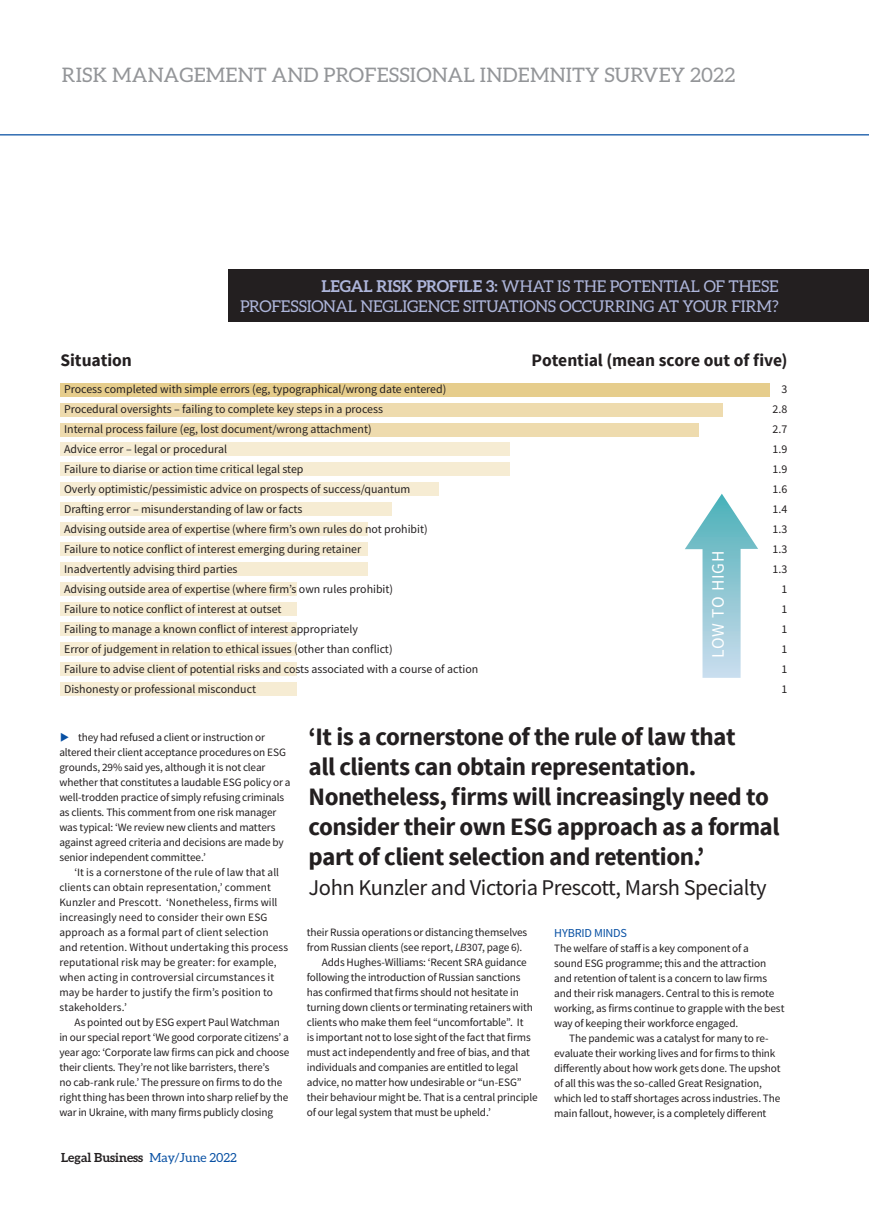
<style>
.page{position:relative;width:869px;height:1205px;background:#fff}
.page>*{position:absolute;margin:0;border:0;box-sizing:border-box;transform-origin:0 0}
.t1{font:700 25px/30px "Source Sans Pro";letter-spacing:-.02em;color:#231f20}
.t2{font:22.5px "Source Sans Pro";letter-spacing:-.02em;color:#231f20}
.t3{font:20px "Aleo";letter-spacing:.01em;color:#939598}
.t4{font:700 17.5px "Source Sans Pro";letter-spacing:-.005em;color:#231f20}
.t5{font:17.5px "Source Sans Pro";letter-spacing:.04em;color:#fff}
.t6{font:16.25px/20px "Aleo";letter-spacing:-.01em;color:#aeb6db;text-align:right}
.t7{font:700 12.5px "Aleo";color:#231f20}
.t8{font:12.25px "Source Sans Pro";letter-spacing:-.02em;color:#0850a3}
.t9{font:11.88px "Source Sans Pro";color:#231f20}
.t10{font:11.25px/15px "Source Sans Pro";letter-spacing:-.01em;color:#231f20}
.s1{font-weight:700}
.s2{font-weight:400;color:#0850a3}
.s3{font-style:italic}
</style>
<div class="page">
<hr style="left:0;top:134px;width:868px;height:1px;background:#0850a3">
<svg style="left:685px;top:494px;width:72px;height:184px"></svg>
<div style="left:229px;top:269px;width:639px;height:53px;background:#231f20"></div>
<div style="left:60px;top:382px;width:709px;height:14px;background:#e6cd8c"></div>
<div style="left:60px;top:402px;width:662px;height:14px;background:#eedbae"></div>
<div style="left:60px;top:422px;width:638px;height:14px;background:#eedbae"></div>
<div style="left:60px;top:442px;width:449px;height:14px;background:#f6ecd3"></div>
<div style="left:60px;top:462px;width:449px;height:14px;background:#f6ecd3"></div>
<div style="left:60px;top:482px;width:378px;height:14px;background:#f6ecd3"></div>
<div style="left:60px;top:502px;width:331px;height:14px;background:#f6ecd3"></div>
<div style="left:60px;top:522px;width:307px;height:14px;background:#f6ecd3"></div>
<div style="left:60px;top:542px;width:307px;height:14px;background:#f6ecd3"></div>
<div style="left:60px;top:622px;width:236px;height:14px;background:#f6ecd3"></div>
<div style="left:60px;top:562px;width:307px;height:14px;background:#f6ecd3"></div>
<div style="left:60px;top:642px;width:236px;height:14px;background:#f6ecd3"></div>
<div style="left:60px;top:582px;width:236px;height:14px;background:#f6ecd3"></div>
<div style="left:60px;top:662px;width:236px;height:14px;background:#f6ecd3"></div>
<div style="left:60px;top:602px;width:236px;height:14px;background:#f6ecd3"></div>
<div style="left:60px;top:682px;width:236px;height:14px;background:#f6ecd3"></div>
<h3 class="t3" style="left:62px;top:64px;width:674px">RISK MANAGEMENT AND PROFESSIONAL INDEMNITY SURVEY 2022</h3>
<h3 class="t6" style="left:240px;top:276px;width:539px"><span class="s1">LEGAL RISK PROFILE 3:</span> WHAT IS THE POTENTIAL OF THESE<br>PROFESSIONAL NEGLIGENCE SITUATIONS OCCURRING AT YOUR FIRM?</h3>
<h3 class="t4" style="left:60px;top:349px;width:73px">Situation</h3>
<h3 class="t4" style="left:531px;top:349px;width:257px">Potential (mean score out of five)</h3>
<p class="t9" style="left:64px;top:382px;width:383px">Process completed with simple errors (eg, typographical/wrong date entered)</p>
<p class="t9" style="left:781px;top:382px;width:7px">3</p>
<p class="t9" style="left:64px;top:402px;width:320px">Procedural oversights – failing to complete key steps in a process</p>
<p class="t9" style="left:772px;top:402px;width:16px">2.8</p>
<p class="t9" style="left:64px;top:422px;width:309px">Internal process failure (eg, lost document/wrong attachment)</p>
<p class="t9" style="left:772px;top:422px;width:16px">2.7</p>
<p class="t9" style="left:64px;top:441px;width:164px">Advice error – legal or procedural</p>
<p class="t9" style="left:772px;top:441px;width:16px">1.9</p>
<p class="t9" style="left:64px;top:461px;width:241px">Failure to diarise or action time critical legal step</p>
<p class="t9" style="left:772px;top:461px;width:16px">1.9</p>
<p class="t9" style="left:64px;top:481px;width:348px">Overly optimistic/pessimistic advice on prospects of success/quantum</p>
<p class="t9" style="left:772px;top:481px;width:16px">1.6</p>
<p class="t9" style="left:64px;top:501px;width:240px">Drafting error – misunderstanding of law or facts</p>
<p class="t9" style="left:772px;top:501px;width:16px">1.4</p>
<p class="t9" style="left:64px;top:521px;width:365px">Advising outside area of expertise (where firm’s own rules do not prohibit)</p>
<p class="t9" style="left:772px;top:521px;width:16px">1.3</p>
<p class="t9" style="left:64px;top:541px;width:298px">Failure to notice conflict of interest emerging during retainer</p>
<p class="t9" style="left:772px;top:541px;width:16px">1.3</p>
<p class="t9" style="left:64px;top:561px;width:175px">Inadvertently advising third parties</p>
<p class="t9" style="left:772px;top:561px;width:16px">1.3</p>
<p class="t9" style="left:64px;top:581px;width:330px">Advising outside area of expertise (where firm’s own rules prohibit)</p>
<p class="t9" style="left:781px;top:581px;width:7px">1</p>
<p class="t9" style="left:64px;top:601px;width:219px">Failure to notice conflict of interest at outset</p>
<p class="t9" style="left:781px;top:601px;width:7px">1</p>
<p class="t9" style="left:64px;top:621px;width:295px">Failing to manage a known conflict of interest appropriately</p>
<p class="t9" style="left:781px;top:621px;width:7px">1</p>
<p class="t9" style="left:64px;top:641px;width:330px">Error of judgement in relation to ethical issues (other than conflict)</p>
<p class="t9" style="left:781px;top:641px;width:7px">1</p>
<p class="t9" style="left:64px;top:661px;width:415px">Failure to advise client of potential risks and costs associated with a course of action</p>
<p class="t9" style="left:781px;top:661px;width:7px">1</p>
<p class="t9" style="left:64px;top:681px;width:193px">Dishonesty or professional misconduct</p>
<p class="t9" style="left:781px;top:681px;width:7px">1</p>
<h3 class="t5" style="left:706px;top:658px;width:109px;rotate:-90deg">LOW TO HIGH</h3>
<p class="t10" style="left:78px;top:730px;width:188px">they had refused a client or instruction or</p>
<p class="t10" style="left:59px;top:745px;width:232px">altered their client acceptance procedures on ESG grounds, 29% said yes, although it is not clear whether that constitutes a laudable ESG policy or a well-trodden practice of simply refusing criminals as clients. This comment from one risk manager was typical: ‘We review new clients and matters against agreed criteria and decisions are made by senior independent committee.’</p>
<p class="t10" style="left:59px;top:865px;width:230px;text-indent:15px">‘It is a cornerstone of the rule of law that all clients can obtain representation,’ comment Kunzler and Prescott. ‘Nonetheless, firms will increasingly need to consider their own ESG approach as a formal part of client selection and retention. Without undertaking this process reputational risk may be greater: for example, when acting in controversial circumstances it may be harder to justify the firm’s position to stakeholders.’</p>
<p class="t10" style="left:59px;top:1015px;width:231px;text-indent:15px">As pointed out by ESG expert Paul Watchman in our special report ‘We good corporate citizens’ a year ago: ‘Corporate law firms can pick and choose their clients. They’re not like barristers, there’s<br>no cab-rank rule.’ The pressure on firms to do the right thing has been thrown into sharp relief by the war in Ukraine, with many firms publicly closing</p>
<p class="t7" style="left:61px;top:1150px;width:177px">Legal Business <span class="s2">May/June 2022</span></p>
<h1 class="t1" style="left:308px;top:723px;width:472px">‘It is a cornerstone of the rule of law that<br>all clients can obtain representation.<br>Nonetheless, firms will increasingly need to consider their own ESG approach as a formal part of client selection and retention.’</h1>
<h2 class="t2" style="left:308px;top:873px;width:459px">John Kunzler and Victoria Prescott, Marsh Specialty</h2>
<p class="t10" style="left:306px;top:925px;width:222px">their Russia operations or distancing themselves</p>
<p class="t10" style="left:306px;top:940px;width:217px">from Russian clients (see report, <span class="s3">LB</span>307, page 6).</p>
<p class="t10" style="left:321px;top:955px;width:206px">Adds Hughes-Williams: ‘Recent SRA guidance</p>
<p class="t10" style="left:306px;top:970px;width:215px">following the introduction of Russian sanctions</p>
<p class="t10" style="left:306px;top:985px;width:213px">has confirmed that firms should not hesitate in</p>
<p class="t10" style="left:306px;top:1000px;width:227px">turning down clients or terminating retainers with</p>
<p class="t10" style="left:306px;top:1015px;width:218px">clients who make them feel “uncomfortable”. It</p>
<p class="t10" style="left:306px;top:1030px;width:225px">is important not to lose sight of the fact that firms</p>
<p class="t10" style="left:306px;top:1045px;width:224px">must act independently and free of bias, and that</p>
<p class="t10" style="left:306px;top:1060px;width:213px">individuals and companies are entitled to legal</p>
<p class="t10" style="left:306px;top:1075px;width:216px">advice, no matter how undesirable or “un-ESG”</p>
<p class="t10" style="left:306px;top:1090px;width:232px">their behaviour might be. That is a central principle</p>
<p class="t10" style="left:306px;top:1105px;width:185px">of our legal system that must be upheld.’</p>
<p class="t8" style="left:554px;top:924px;width:74px">HYBRID MINDS</p>
<p class="t10" style="left:554px;top:940px;width:232px">The welfare of staff is a key component of a<br>sound ESG programme; this and the attraction and retention of talent is a concern to law firms and their risk managers. Central to this is remote working, as firms continue to grapple with the best way of keeping their workforce engaged.</p>
<p class="t10" style="left:554px;top:1030px;width:228px;text-indent:15px">The pandemic was a catalyst for many to re&shy;evaluate their working lives and for firms to think differently about how work gets done. The upshot of all this was the so-called Great Resignation, which led to staff shortages across industries. The main fallout, however, is a completely different</p>
</div>
